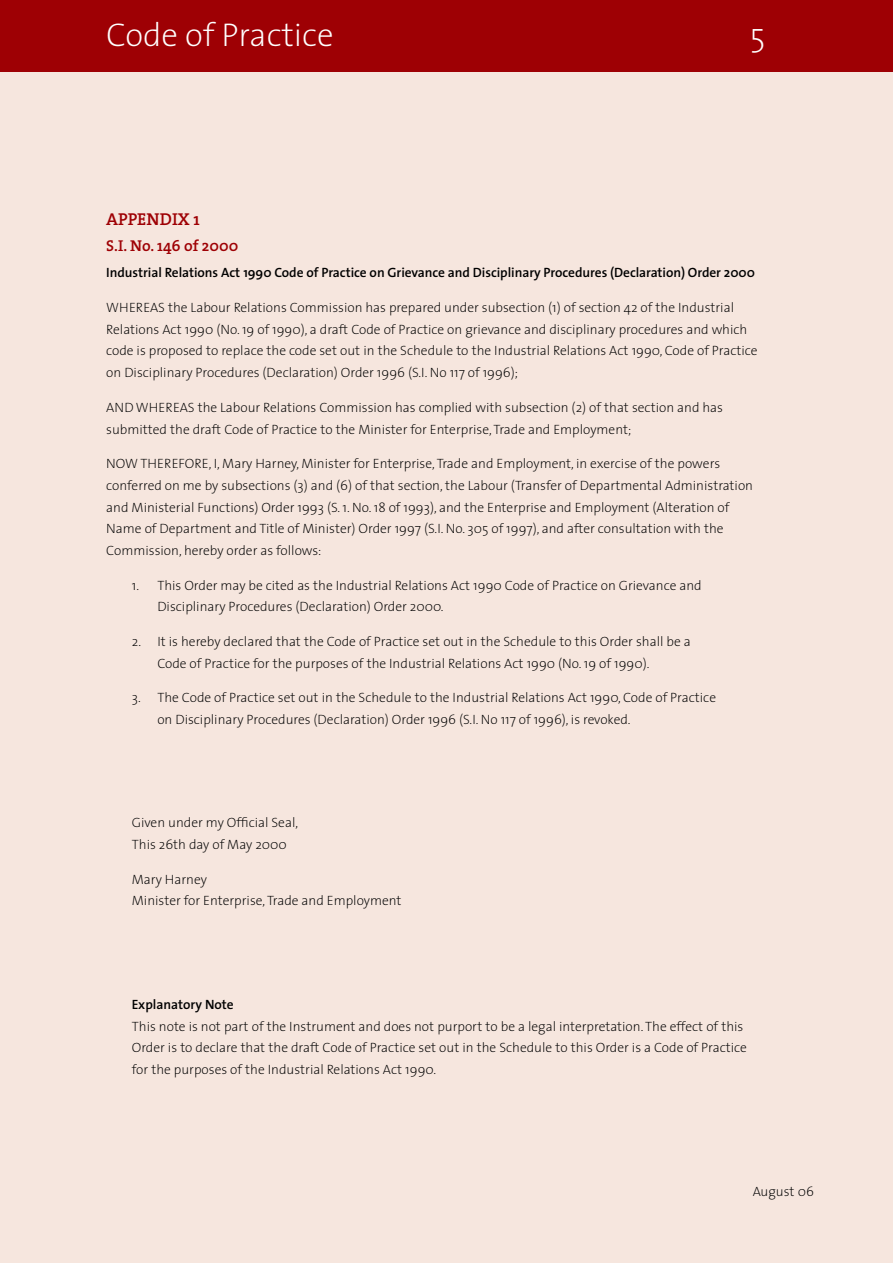
<style>
.page{position:relative;width:893px;height:1263px;background:#f6e6de}
.page>*{position:absolute;margin:0;border:0;box-sizing:border-box;transform-origin:0 0}
.t1{font:200 33px "The Sans";color:#fff}
.t2{font:600 17.25px "The Serif";color:#9e0004}
.t3{font:600 15.75px "The Serif";color:#9e0004}
.t4{font:200 13.5px/21.8px "The Sans";color:#000}
.t5{font:600 13.5px "The Sans";letter-spacing:-.005em;color:#000}
</style>
<div class="page">
<div style="left:0;top:0;width:893px;height:72px;background:#9e0004"></div>
<h1 class="t1" style="left:106px;top:7px;width:229px">Code of Practice</h1>
<h1 class="t1" style="left:750px;top:7px;width:17px">5</h1>
<p class="t2" style="left:106px;top:205px;width:95px">APPENDIX 1</p>
<p class="t3" style="left:106px;top:233px;width:134px">S.I. No. 146 of 2000</p>
<p class="t5" style="left:106px;top:262px;width:650px">Industrial Relations Act 1990 Code of Practice on Grievance and Disciplinary Procedures (Declaration) Order 2000</p>
<p class="t4" style="left:106px;top:296px;width:653px">WHEREAS the Labour Relations Commission has prepared under subsection (1) of section 42 of the Industrial Relations Act 1990 (No. 19 of 1990), a draft Code of Practice on grievance and disciplinary procedures and which code is proposed to replace the code set out in the Schedule to the Industrial Relations Act 1990, Code of Practice on Disciplinary Procedures (Declaration) Order 1996 (S.I. No 117 of 1996);</p>
<p class="t4" style="left:106px;top:396px;width:618px">AND WHEREAS the Labour Relations Commission has complied with subsection (2) of that section and has submitted the draft Code of Practice to the Minister for Enterprise, Trade and Employment;</p>
<p class="t4" style="left:106px;top:452px;width:648px">NOW THEREFORE, I, Mary Harney, Minister for Enterprise, Trade and Employment, in exercise of the powers conferred on me by subsections (3) and (6) of that section, the Labour (Transfer of Departmental Administration and Ministerial Functions) Order 1993 (S. 1. No. 18 of 1993), and the Enterprise and Employment (Alteration of Name of Department and Title of Minister) Order 1997 (S.I. No. 305 of 1997), and after consultation with the Commission, hereby order as follows:</p>
<p class="t4" style="left:157px;top:574px;width:546px;text-indent:-26px">1. This Order may be cited as the Industrial Relations Act 1990 Code of Practice on Grievance and<br>Disciplinary Procedures (Declaration) Order 2000.</p>
<p class="t4" style="left:157px;top:630px;width:535px;text-indent:-26px">2. It is hereby declared that the Code of Practice set out in the Schedule to this Order shall be a<br>Code of Practice for the purposes of the Industrial Relations Act 1990 (No. 19 of 1990).</p>
<p class="t4" style="left:157px;top:686px;width:560px;text-indent:-26px">3. The Code of Practice set out in the Schedule to the Industrial Relations Act 1990, Code of Practice on Disciplinary Procedures (Declaration) Order 1996 (S.I. No 117 of 1996), is revoked.</p>
<p class="t4" style="left:132px;top:811px;width:168px">Given under my Official Seal,<br>This 26th day of May 2000</p>
<p class="t4" style="left:132px;top:868px;width:271px">Mary Harney<br>Minister for Enterprise, Trade and Employment</p>
<p class="t5" style="left:132px;top:993px;width:104px">Explanatory Note</p>
<p class="t4" style="left:132px;top:1015px;width:617px">This note is not part of the Instrument and does not purport to be a legal interpretation. The effect of this<br>Order is to declare that the draft Code of Practice set out in the Schedule to this Order is a Code of Practice for the purposes of the Industrial Relations Act 1990.</p>
<p class="t4" style="left:753px;top:1180px;width:63px">August 06</p>
</div>
